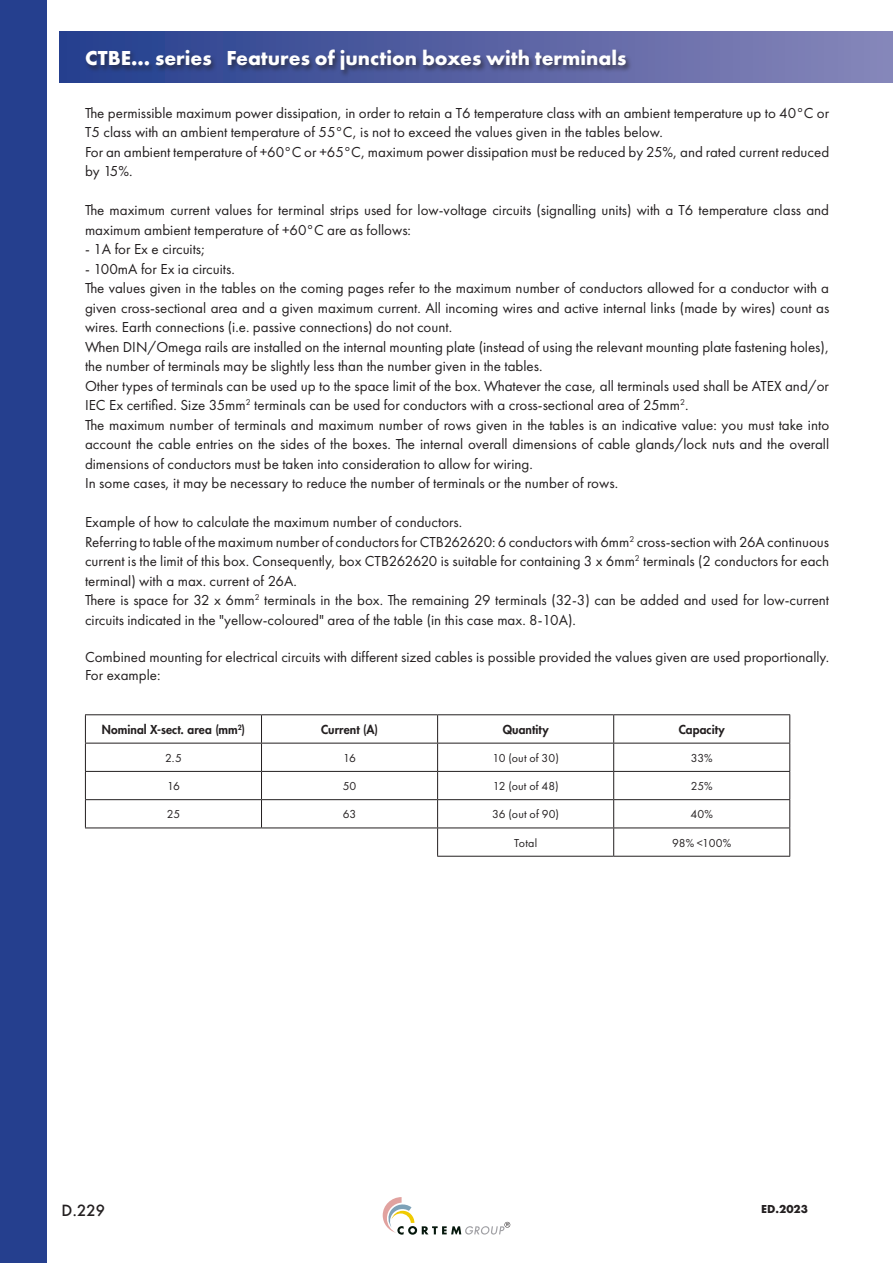
<style>
.page{position:relative;width:893px;height:1263px;background:#fff}
.page>*{position:absolute;margin:0;border:0;box-sizing:border-box;transform-origin:0 0}
.ITA_titolo_pagina{font:700 21px "Futura PT";color:#fff}
.ITA_testo_10pt{font:15px/19.5px "Futura PT";color:#231f20}
.t1{font:500 15px "Futura";color:#231f20}
.t2{font:12px "Futura PT";letter-spacing:.01em;color:#231f20}
.t3{font:800 12px "Futura";letter-spacing:.01em;color:#231f20}
.t4{font:700 12px "Futura PT";color:#231f20}
</style>
<div class="page">
<svg style="left:383px;top:1197px;width:127px;height:38px"></svg>
<div style="left:0;top:0;width:47px;height:1263px;background:#253f8e"></div>
<div style="left:60px;top:31px;width:833px;height:51px;background:linear-gradient(to right,#243e8d,#8885b9)"></div>
<div style="left:85px;top:48px;width:548px;height:30px;background:#231f20;opacity:.6"></div>
<hr style="left:85px;top:714px;width:176px;height:1px;background:#231f20">
<hr style="left:261px;top:714px;width:177px;height:1px;background:#231f20">
<hr style="left:438px;top:714px;width:176px;height:1px;background:#231f20">
<hr style="left:614px;top:714px;width:176px;height:1px;background:#231f20">
<hr style="left:85px;top:743px;width:176px;height:1px;background:#231f20">
<hr style="left:261px;top:743px;width:177px;height:1px;background:#231f20">
<hr style="left:438px;top:743px;width:176px;height:1px;background:#231f20">
<hr style="left:614px;top:743px;width:176px;height:1px;background:#231f20">
<hr style="left:85px;top:771px;width:176px;height:1px;background:#231f20">
<hr style="left:261px;top:771px;width:177px;height:1px;background:#231f20">
<hr style="left:438px;top:771px;width:176px;height:1px;background:#231f20">
<hr style="left:614px;top:771px;width:176px;height:1px;background:#231f20">
<hr style="left:85px;top:799px;width:176px;height:1px;background:#231f20">
<svg style="left:85px;top:715px;width:1px;height:112px"></svg>
<hr style="left:261px;top:799px;width:177px;height:1px;background:#231f20">
<svg style="left:261px;top:715px;width:1px;height:112px"></svg>
<hr style="left:438px;top:799px;width:176px;height:1px;background:#231f20">
<hr style="left:614px;top:799px;width:176px;height:1px;background:#231f20">
<hr style="left:85px;top:827px;width:176px;height:1px;background:#231f20">
<hr style="left:261px;top:827px;width:177px;height:1px;background:#231f20">
<hr style="left:438px;top:827px;width:176px;height:1px;background:#231f20">
<svg style="left:437px;top:715px;width:1px;height:141px"></svg>
<hr style="left:614px;top:827px;width:176px;height:1px;background:#231f20">
<svg style="left:613px;top:715px;width:1px;height:141px"></svg>
<svg style="left:789px;top:715px;width:1px;height:141px"></svg>
<hr style="left:437px;top:856px;width:177px;height:1px;background:#231f20">
<hr style="left:614px;top:856px;width:176px;height:1px;background:#231f20">
<p class="ITA_titolo_pagina" style="left:85px;top:45px;width:543px">CTBE... series Features of junction boxes with terminals</p>
<p class="ITA_testo_10pt" style="left:85px;top:103px;width:746px">The permissible maximum power dissipation, in order to retain a T6 temperature class with an ambient temperature up to 40°C or<br>T5 class with an ambient temperature of 55°C, is not to exceed the values given in the tables below.</p>
<p class="ITA_testo_10pt" style="left:85px;top:142px;width:746px">For an ambient temperature of +60°C or +65°C, maximum power dissipation must be reduced by 25%, and rated current reduced by 15%.</p>
<p class="ITA_testo_10pt" style="left:85px;top:200px;width:746px">The maximum current values for terminal strips used for low-voltage circuits (signalling units) with a T6 temperature class and maximum ambient temperature of +60°C are as follows:</p>
<p class="ITA_testo_10pt" style="left:85px;top:239px;width:122px">- 1A for Ex e circuits;</p>
<p class="ITA_testo_10pt" style="left:85px;top:259px;width:151px">- 100mA for Ex ia circuits.</p>
<p class="ITA_testo_10pt" style="left:85px;top:278px;width:746px;text-align:justify">The values given in the tables on the coming pages refer to the maximum number of conductors allowed for a conductor with a given cross-sectional area and a given maximum current. All incoming wires and active internal links (made by wires) count as wires. Earth connections (i.e. passive connections) do not count.</p>
<p class="ITA_testo_10pt" style="left:85px;top:337px;width:745px">When DIN/Omega rails are installed on the internal mounting plate (instead of using the relevant mounting plate fastening holes), the number of terminals may be slightly less than the number given in the tables.</p>
<p class="ITA_testo_10pt" style="left:85px;top:376px;width:745px">Other types of terminals can be used up to the space limit of the box. Whatever the case, all terminals used shall be ATEX and/or<br>IEC Ex certified. Size 35mm<sup>2</sup> terminals can be used for conductors with a cross-sectional area of 25mm<sup>2</sup>.</p>
<p class="ITA_testo_10pt" style="left:85px;top:415px;width:746px;text-align:justify">The maximum number of terminals and maximum number of rows given in the tables is an indicative value: you must take into account the cable entries on the sides of the boxes. The internal overall dimensions of cable glands/lock nuts and the overall dimensions of conductors must be taken into consideration to allow for wiring.</p>
<p class="ITA_testo_10pt" style="left:85px;top:473px;width:535px">In some cases, it may be necessary to reduce the number of terminals or the number of rows.</p>
<p class="ITA_testo_10pt" style="left:85px;top:512px;width:379px">Example of how to calculate the maximum number of conductors.</p>
<p class="ITA_testo_10pt" style="left:85px;top:532px;width:746px;text-align:justify">Referring to table of the maximum number of conductors for CTB262620: 6 conductors with 6mm<sup>2</sup> cross-section with 26A continuous current is the limit of this box. Consequently, box CTB262620 is suitable for containing 3 x 6mm<sup>2</sup> terminals (2 conductors for each terminal) with a max. current of 26A.</p>
<p class="ITA_testo_10pt" style="left:85px;top:590px;width:746px">There is space for 32 x 6mm<sup>2</sup> terminals in the box. The remaining 29 terminals (32-3) can be added and used for low-current circuits indicated in the "yellow-coloured" area of the table (in this case max. 8-10A).</p>
<p class="ITA_testo_10pt" style="left:85px;top:647px;width:746px">Combined mounting for electrical circuits with different sized cables is possible provided the values given are used proportionally.</p>
<p class="ITA_testo_10pt" style="left:85px;top:665px;width:77px">For example:</p>
<p class="t3" style="left:102px;top:722px;width:145px">Nominal X-sect. area (mm<sup>2</sup>)</p>
<p class="t3" style="left:321px;top:722px;width:58px">Current (A)</p>
<p class="t3" style="left:503px;top:722px;width:47px">Quantity</p>
<p class="t3" style="left:679px;top:722px;width:48px">Capacity</p>
<p class="t2" style="left:165px;top:751px;width:18px">2.5</p>
<p class="t2" style="left:343px;top:751px;width:14px">16</p>
<p class="t2" style="left:492px;top:751px;width:68px">10 (out of 30)</p>
<p class="t2" style="left:691px;top:751px;width:24px">33%</p>
<p class="t2" style="left:167px;top:779px;width:14px">16</p>
<p class="t2" style="left:343px;top:779px;width:15px">50</p>
<p class="t2" style="left:493px;top:779px;width:67px">12 (out of 48)</p>
<p class="t2" style="left:691px;top:779px;width:24px">25%</p>
<p class="t2" style="left:167px;top:807px;width:15px">25</p>
<p class="t2" style="left:343px;top:807px;width:15px">63</p>
<p class="t2" style="left:492px;top:807px;width:68px">36 (out of 90)</p>
<p class="t2" style="left:690px;top:807px;width:24px">40%</p>
<p class="t2" style="left:514px;top:835px;width:25px">Total</p>
<p class="t2" style="left:672px;top:835px;width:61px">98% &lt;100%</p>
<p class="t1" style="left:62px;top:1200px;width:45px">D.229</p>
<p class="t4" style="left:761px;top:1201px;width:48px">ED.2023</p>
</div>
